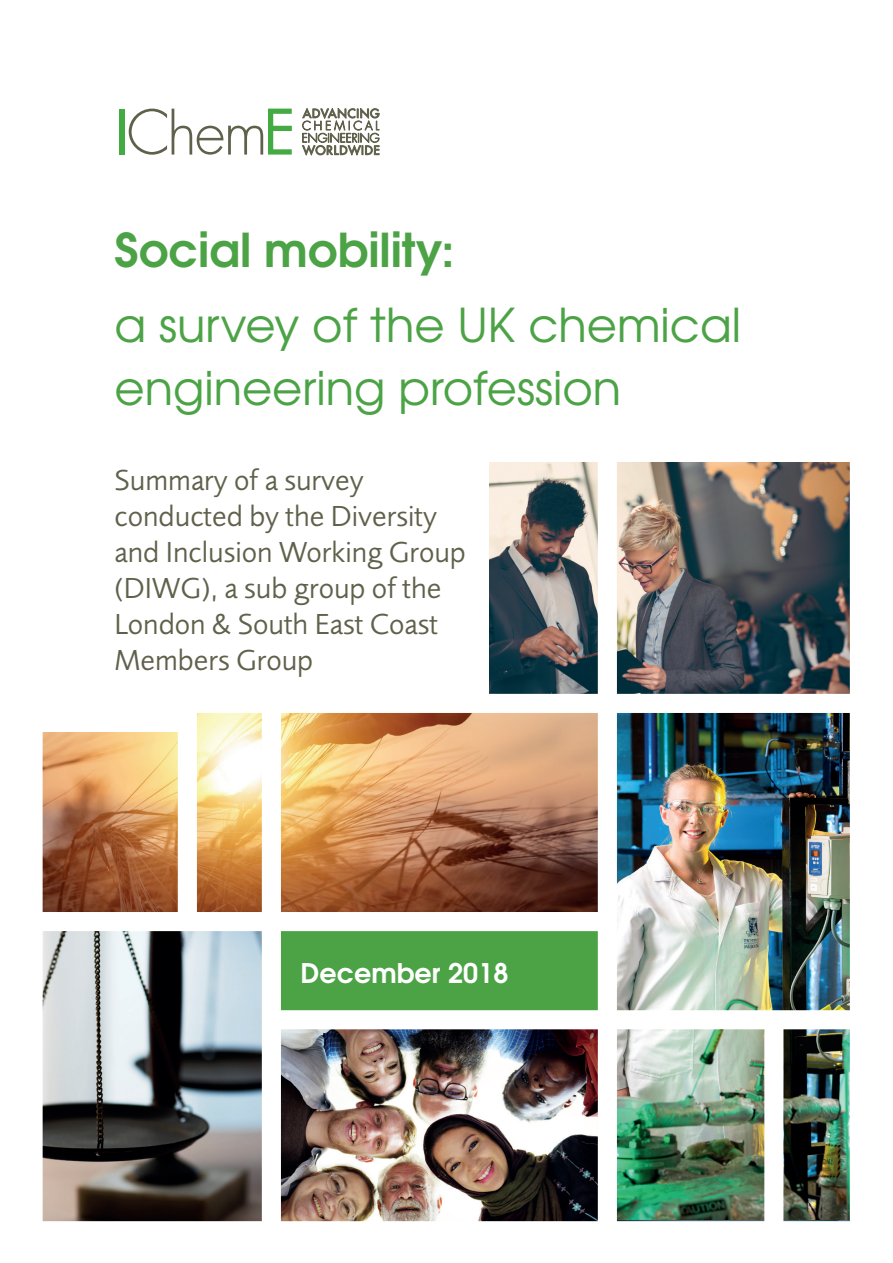
<style>
.page{position:relative;width:893px;height:1263px;background:#fff}
.page>*{position:absolute;margin:0;border:0;box-sizing:border-box;transform-origin:0 0}
.t1{font:46.5px/63px "Te X Gyre Adventor";color:#4ca346}
.t2{font:700 46.5px "Te X Gyre Adventor";color:#4ca346}
.t3{font:30px/36px "Foundry Sans";color:#60614b}
.t4{font:700 27px "Te X Gyre Adventor";color:#fff}
</style>
<div class="page">
<img style="left:43px;top:931px;width:219px;height:290px">
<img style="left:617px;top:713px;width:233px;height:506px">
<img style="left:489px;top:463px;width:361px;height:231px">
<img style="left:43px;top:713px;width:555px;height:199px">
<img style="left:281px;top:1029px;width:317px;height:192px">
<div style="left:276px;top:921px;width:334px;height:106px;background:#4ca346"></div>
<div style="left:271px;top:1010px;width:600px;height:19px;background:#fff"></div>
<div style="left:8px;top:912px;width:600px;height:19px;background:#fff"></div>
<div style="left:598px;top:363px;width:19px;height:872px;background:#fff"></div>
<div style="left:764px;top:1017px;width:19px;height:228px;background:#fff"></div>
<div style="left:262px;top:704px;width:19px;height:522px;background:#fff"></div>
<div style="left:178px;top:702px;width:19px;height:216px;background:#fff"></div>
<svg style="left:302px;top:108px;width:78px;height:48px"></svg>
<svg style="left:129px;top:109px;width:163px;height:46px"></svg>
<div style="left:119px;top:109px;width:5px;height:46px;background:#44aa42"></div>
<div style="left:30px;top:685px;width:155px;height:46px;background:#fff"></div>
<h1 class="t2" style="left:114px;top:209px;width:342px">Social mobility:</h1>
<h1 class="t1" style="left:114px;top:290px;width:628px">a survey of the UK chemical engineering profession</h1>
<p class="t3" style="left:114px;top:462px;width:353px">Summary of a survey conducted by the Diversity and Inclusion Working Group (DIWG), a sub group of the<br>London &amp; South East Coast<br>Members Group</p>
<p class="t4" style="left:301px;top:950px;width:209px">December 2018</p>
</div>
